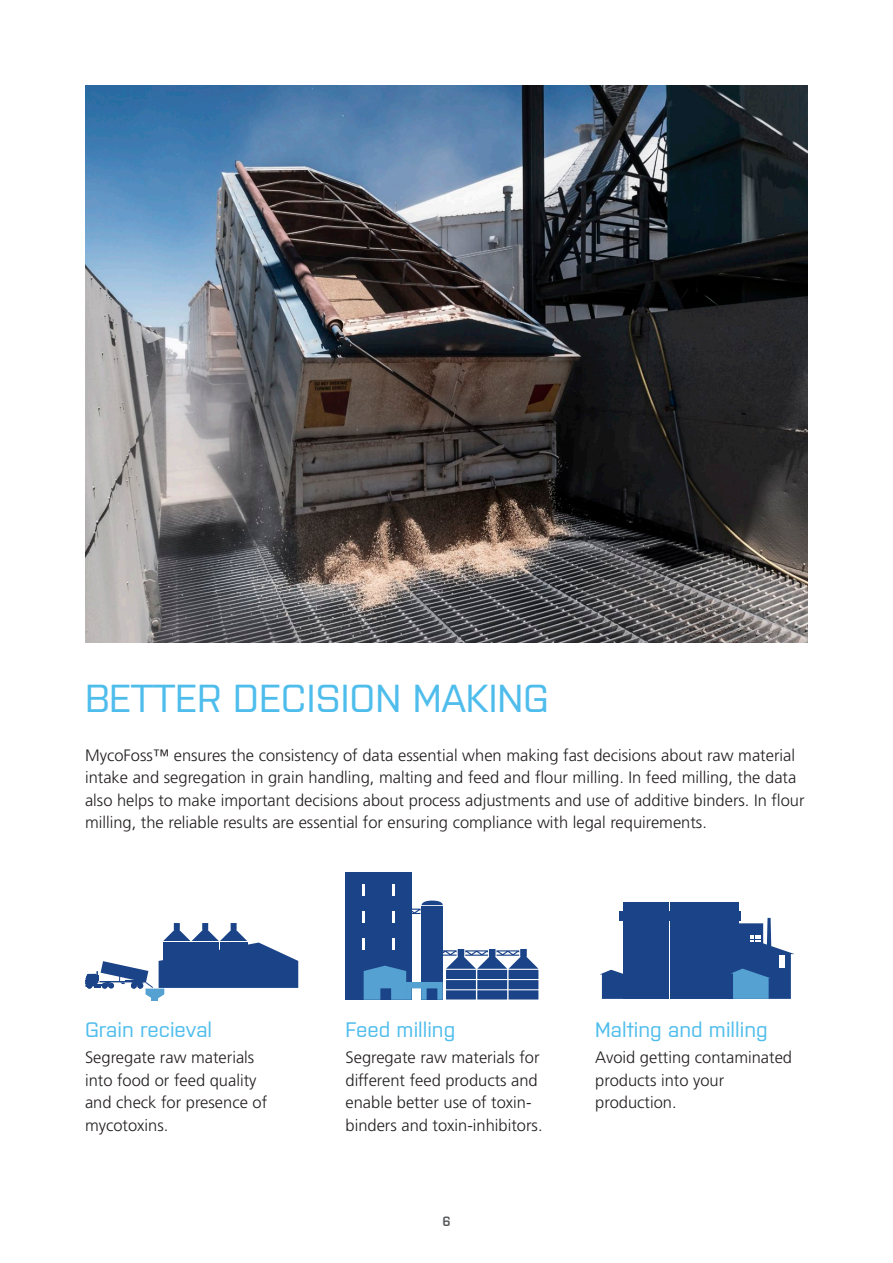
<style>
.page{position:relative;width:893px;height:1263px;background:#fff}
.page>*{position:absolute;margin:0;border:0;box-sizing:border-box;transform-origin:0 0}
._26_labtac_blue{font:500 39px "Purista";color:#4fbdec}
._14_16{font:500 21px "Purista";color:#4fbdec}
.Body{font:300 16.5px/22.5px "Frutiger LT Pro";color:#231f20}
.t1{font:600 13.5px "Purista";color:#57585a}
</style>
<div class="page">
<svg style="left:85px;top:923px;width:213px;height:78px"></svg>
<div style="left:421px;top:906px;width:22px;height:94px;background:#1b4488"></div>
<div style="left:345px;top:872px;width:67px;height:128px;background:#1b4488"></div>
<svg style="left:362px;top:885px;width:2px;height:11px"></svg>
<svg style="left:362px;top:911px;width:2px;height:12px"></svg>
<svg style="left:393px;top:885px;width:50px;height:38px"></svg>
<svg style="left:362px;top:938px;width:176px;height:62px"></svg>
<svg style="left:600px;top:970px;width:23px;height:29px"></svg>
<div style="left:717px;top:902px;width:22px;height:97px;background:#1b4488"></div>
<div style="left:693px;top:902px;width:23px;height:97px;background:#1b4488"></div>
<div style="left:670px;top:902px;width:22px;height:97px;background:#1b4488"></div>
<div style="left:647px;top:902px;width:22px;height:97px;background:#1b4488"></div>
<div style="left:623px;top:902px;width:22px;height:97px;background:#1b4488"></div>
<div style="left:619px;top:911px;width:121px;height:10px;background:#1b4488"></div>
<svg style="left:731px;top:918px;width:63px;height:81px"></svg>
<img style="left:85px;top:85px;width:723px;height:557px">
<p class="_26_labtac_blue" style="left:85px;top:670px;width:465px">BETTER DECISION MAKING</p>
<p class="Body" style="left:85px;top:744px;width:721px">MycoFoss™ ensures the consistency of data essential when making fast decisions about raw material intake and segregation in grain handling, malting and feed and flour milling. In feed milling, the data also helps to make important decisions about process adjustments and use of additive binders. In flour milling, the reliable results are essential for ensuring compliance with legal requirements.</p>
<p class="_14_16" style="left:85px;top:1014px;width:129px">Grain recieval</p>
<p class="Body" style="left:85px;top:1046px;width:184px">Segregate raw materials into food or feed quality and check for presence of mycotoxins.</p>
<p class="_14_16" style="left:345px;top:1014px;width:111px">Feed milling</p>
<p class="Body" style="left:345px;top:1046px;width:199px">Segregate raw materials for different feed products and enable better use of toxin&shy;binders and toxin-inhibitors.</p>
<p class="t1" style="left:442px;top:1211px;width:10px">6</p>
<p class="_14_16" style="left:595px;top:1014px;width:174px">Malting and milling</p>
<p class="Body" style="left:595px;top:1046px;width:198px">Avoid getting contaminated products into your production.</p>
</div>
